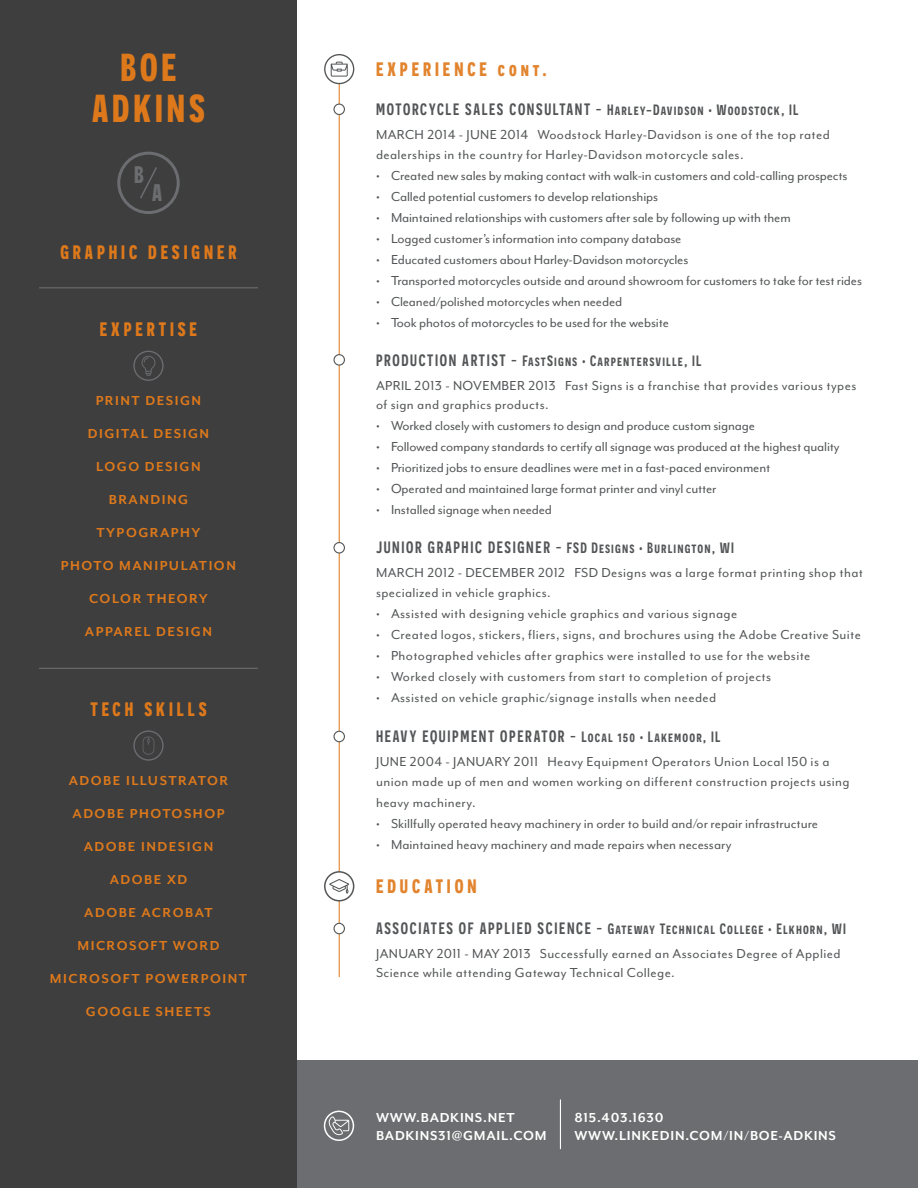
<style>
.page{position:relative;width:918px;height:1188px;background:#fff}
.page>*{position:absolute;margin:0;border:0;box-sizing:border-box;transform-origin:0 0}
.t1{font:700 39px/40.5px "Novecentosanscondensed";letter-spacing:.1em;color:#de791b;text-align:center}
.t2{font:700 24px "Novecentosanscondensed";color:#6c6d70}
.t3{font:700 19.5px "Novecentosanscondensed";letter-spacing:.2em;color:#de791b}
.t4{font:700 19.5px "Novecentosanscondensed";letter-spacing:.2em;color:#e2842e}
.t5{font:600 16.5px "Novecentosanscondensed";letter-spacing:.1em;color:#545557}
.t6{font:15px/19.5px "Mr Eaves Mod OT";letter-spacing:.025em;color:#545557}
.t7{font:15px "Mr Eaves Mod OT";color:#545557}
.t8{font:600 15px "Novecentosanscondensed";letter-spacing:.075em;color:#545557}
.t9{font:700 15px "Mr Eaves Mod OT";letter-spacing:.1em;color:#de791b}
.t10{font:700 15px/18px "Mr Eaves Mod OT";letter-spacing:.05em;color:#fff}
.s1{font-size:16.5px}
.s2{font-size:15px}
</style>
<div class="page">
<div style="left:0;top:0;width:297px;height:1188px;background:#3e3e3f"></div>
<svg style="left:141px;top:356px;width:15px;height:20px"></svg>
<div style="left:133px;top:351px;width:31px;height:30px;border:1px solid #6c6d70;border-radius:50%"></div>
<hr style="left:39px;top:668px;width:219px;height:1px;background:#6c6d70">
<svg style="left:143px;top:737px;width:11px;height:17px"></svg>
<div style="left:133px;top:730px;width:31px;height:31px;border:1px solid #6c6d70;border-radius:50%"></div>
<div style="left:117px;top:152px;width:63px;height:62px;border:3px solid #6c6d70;border-radius:50%"></div>
<svg style="left:140px;top:167px;width:17px;height:32px"></svg>
<hr style="left:39px;top:287px;width:219px;height:1px;background:#6c6d70">
<div style="left:297px;top:1061px;width:621px;height:127px;background:#6c6d70"></div>
<hr style="left:339px;top:79px;width:1px;height:898px;background:#e2842e">
<svg style="left:325px;top:55px;width:29px;height:29px"></svg>
<div style="left:324px;top:54px;width:30px;height:30px;border:1px solid #545557;border-radius:50%"></div>
<svg style="left:331px;top:62px;width:17px;height:15px"></svg>
<div style="left:334px;top:104px;width:10px;height:11px;background:#fff;border-radius:50%"></div>
<div style="left:333px;top:104px;width:12px;height:11px;border:1px solid #545557;border-radius:50%"></div>
<svg style="left:334px;top:355px;width:10px;height:10px"></svg>
<div style="left:333px;top:354px;width:12px;height:12px;border:1px solid #545557;border-radius:50%"></div>
<svg style="left:334px;top:543px;width:10px;height:10px"></svg>
<div style="left:333px;top:542px;width:12px;height:12px;border:1px solid #545557;border-radius:50%"></div>
<div style="left:334px;top:731px;width:10px;height:11px;background:#fff;border-radius:50%"></div>
<div style="left:333px;top:731px;width:12px;height:11px;border:1px solid #545557;border-radius:50%"></div>
<div style="left:334px;top:923px;width:10px;height:11px;background:#fff;border-radius:50%"></div>
<div style="left:333px;top:923px;width:12px;height:11px;border:1px solid #545557;border-radius:50%"></div>
<svg style="left:325px;top:872px;width:29px;height:29px"></svg>
<div style="left:324px;top:871px;width:30px;height:30px;border:2px solid #545557;border-radius:50%"></div>
<svg style="left:329px;top:879px;width:20px;height:15px"></svg>
<hr style="left:560px;top:1100px;width:1px;height:49px;background:#fff">
<div style="left:324px;top:1111px;width:30px;height:30px;border:2px solid #fff;border-radius:50%"></div>
<svg style="left:329px;top:1116px;width:20px;height:20px"></svg>
<h1 class="t1" style="left:92px;top:47px;width:114px">BOE<br>ADKINS</h1>
<h2 class="t2" style="left:134px;top:160px;width:11px">B</h2>
<h2 class="t2" style="left:152px;top:178px;width:12px">A</h2>
<h3 class="t3" style="left:60px;top:240px;width:178px">GRAPHIC DESIGNER</h3>
<h3 class="t3" style="left:100px;top:317px;width:99px">EXPERTISE</h3>
<p class="t9" style="left:96px;top:392px;width:107px">PRINT DESIGN</p>
<p class="t9" style="left:88px;top:425px;width:123px">DIGITAL DESIGN</p>
<p class="t9" style="left:96px;top:458px;width:106px">LOGO DESIGN</p>
<p class="t9" style="left:109px;top:491px;width:81px">BRANDING</p>
<p class="t9" style="left:96px;top:524px;width:106px">TYPOGRAPHY</p>
<p class="t9" style="left:61px;top:557px;width:177px">PHOTO MANIPULATION</p>
<p class="t9" style="left:89px;top:590px;width:120px">COLOR THEORY</p>
<p class="t9" style="left:85px;top:623px;width:129px">APPAREL DESIGN</p>
<h3 class="t3" style="left:90px;top:697px;width:118px">TECH SKILLS</h3>
<p class="t9" style="left:69px;top:772px;width:161px">ADOBE ILLUSTRATOR</p>
<p class="t9" style="left:73px;top:805px;width:153px">ADOBE PHOTOSHOP</p>
<p class="t9" style="left:84px;top:838px;width:131px">ADOBE INDESIGN</p>
<p class="t9" style="left:110px;top:871px;width:79px">ADOBE XD</p>
<p class="t9" style="left:84px;top:904px;width:130px">ADOBE ACROBAT</p>
<p class="t9" style="left:77px;top:937px;width:144px">MICROSOFT WORD</p>
<p class="t9" style="left:50px;top:970px;width:199px">MICROSOFT POWERPOINT</p>
<p class="t9" style="left:86px;top:1003px;width:127px">GOOGLE SHEETS</p>
<h3 class="t4" style="left:376px;top:58px;width:173px">EXPERIENCE cont.</h3>
<p class="t8" style="left:376px;top:101px;width:424px"><span class="s1">MOTORCYCLE SALES CONSULTANT</span> - Harley-Davidson • Woodstock, IL</p>
<p class="t6" style="left:376px;top:125px;width:455px">MARCH 2014 - JUNE 2014 Woodstock Harley-Davidson is one of the top rated dealerships in the country for Harley-Davidson motorcycle sales.</p>
<p class="t7" style="left:376px;top:167px;width:473px">• Created new sales by making contact with walk-in customers and cold-calling prospects</p>
<p class="t7" style="left:376px;top:188px;width:284px">• Called potential customers to develop relationships</p>
<p class="t7" style="left:376px;top:209px;width:416px">• Maintained relationships with customers after sale by following up with them</p>
<p class="t7" style="left:376px;top:230px;width:307px">• Logged customer’s information into company database</p>
<p class="t7" style="left:376px;top:251px;width:314px">• Educated customers about Harley-Davidson motorcycles</p>
<p class="t7" style="left:376px;top:272px;width:487px">• Transported motorcycles outside and around showroom for customers to take for test rides</p>
<p class="t7" style="left:376px;top:293px;width:248px">• Cleaned/polished motorcycles when needed</p>
<p class="t7" style="left:376px;top:314px;width:294px">• Took photos of motorcycles to be used for the website</p>
<p class="t8" style="left:376px;top:352px;width:327px"><span class="s1">PRODUCTION ARTIST</span> - FastSigns • Carpentersville, IL</p>
<p class="t6" style="left:376px;top:376px;width:482px">APRIL 2013 - NOVEMBER 2013 Fast Signs is a franchise that provides various types of sign and graphics products.</p>
<p class="t7" style="left:376px;top:418px;width:380px">• Worked closely with customers to design and produce custom signage</p>
<p class="t7" style="left:376px;top:439px;width:465px">• Followed company standards to certify all signage was produced at the highest quality</p>
<p class="t7" style="left:376px;top:460px;width:396px">• Prioritized jobs to ensure deadlines were met in a fast-paced environment</p>
<p class="t7" style="left:376px;top:481px;width:342px">• Operated and maintained large format printer and vinyl cutter</p>
<p class="t7" style="left:376px;top:502px;width:177px">• Installed signage when needed</p>
<p class="t8" style="left:376px;top:539px;width:359px"><span class="s1">JUNIOR GRAPHIC DESIGNER</span> - FSD Designs • Burlington, WI</p>
<p class="t6" style="left:376px;top:563px;width:488px">MARCH 2012 - DECEMBER 2012 FSD Designs was a large format printing shop that specialized in vehicle graphics.</p>
<p class="t6" style="left:376px;top:604px;width:363px">• Assisted with designing vehicle graphics and various signage</p>
<p class="t6" style="left:376px;top:625px;width:487px">• Created logos, stickers, fliers, signs, and brochures using the Adobe Creative Suite</p>
<p class="t6" style="left:376px;top:646px;width:436px">• Photographed vehicles after graphics were installed to use for the website</p>
<p class="t6" style="left:376px;top:667px;width:397px">• Worked closely with customers from start to completion of projects</p>
<p class="t6" style="left:376px;top:688px;width:342px">• Assisted on vehicle graphic/signage installs when needed</p>
<p class="t5" style="left:376px;top:727px;width:346px">HEAVY EQUIPMENT OPERATOR <span class="s2">- Local 150 • Lakemoor, IL</span></p>
<p class="t6" style="left:376px;top:752px;width:475px">JUNE 2004 - JANUARY 2011 Heavy Equipment Operators Union Local 150 is a union made up of men and women working on different construction projects using</p>
<p class="t6" style="left:376px;top:793px;width:101px">heavy machinery.</p>
<p class="t7" style="left:376px;top:815px;width:444px">• Skillfully operated heavy machinery in order to build and/or repair infrastructure</p>
<p class="t7" style="left:376px;top:836px;width:357px">• Maintained heavy machinery and made repairs when necessary</p>
<h3 class="t4" style="left:376px;top:875px;width:102px">EDUCATION</h3>
<p class="t8" style="left:376px;top:920px;width:472px"><span class="s1">ASSOCIATES OF APPLIED SCIENCE</span> - Gateway Technical College • Elkhorn, WI</p>
<p class="t6" style="left:376px;top:944px;width:466px">JANUARY 2011 - MAY 2013 Successfully earned an Associates Degree of Applied<br>Science while attending Gateway Technical College.</p>
<p class="t10" style="left:376px;top:1108px;width:172px">WWW.BADKINS.NET<br>BADKINS31@GMAIL.COM</p>
<p class="t10" style="left:574px;top:1108px;width:263px">815.403.1630<br>WWW.LINKEDIN.COM/IN/BOE-ADKINS</p>
</div>
